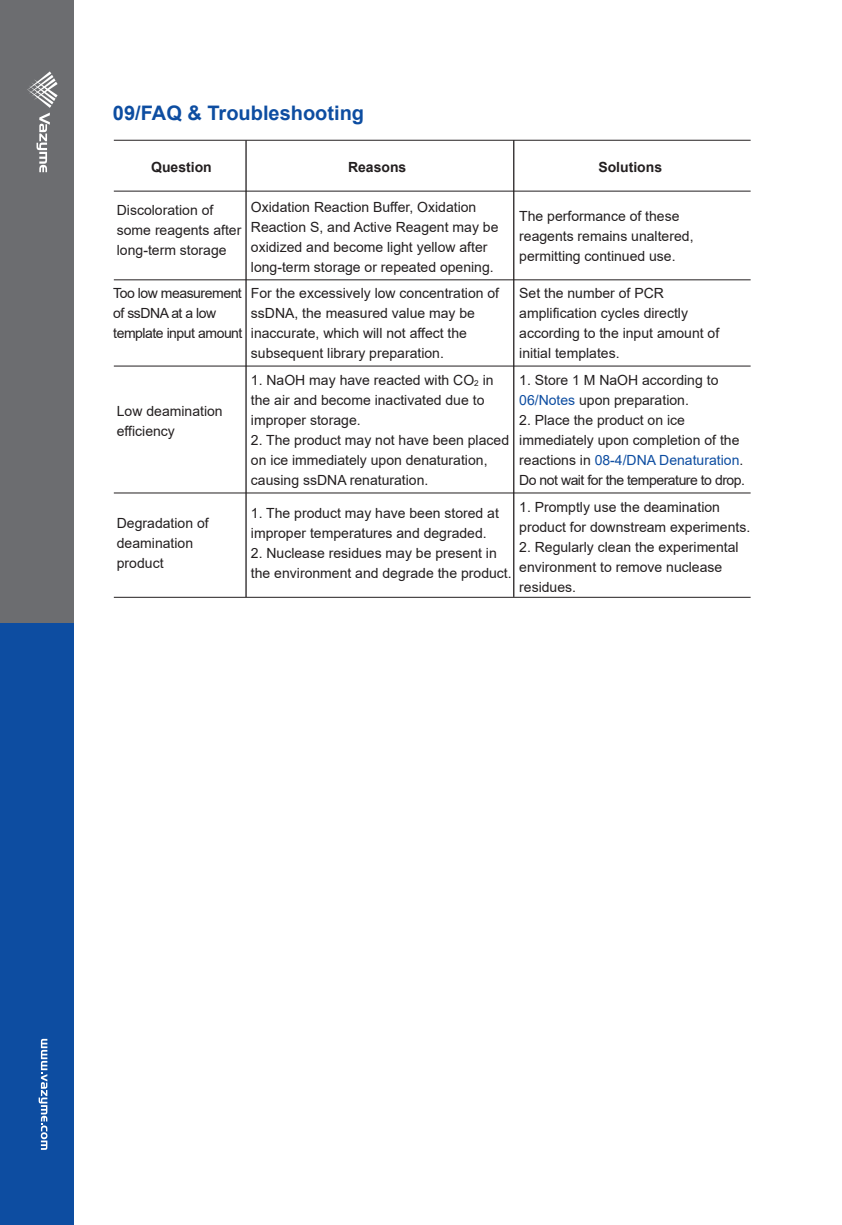
<style>
.page{position:relative;width:842px;height:1225px;background:#fff}
.page>*{position:absolute;margin:0;border:0;box-sizing:border-box;transform-origin:0 0}
.t1{font:700 20px "Arial";color:#0d4da1}
.t2{font:14px/20px "Arial";color:#231f20}
.t3{font:14px/20px "Arial";letter-spacing:-.035em;color:#231f20}
.t4{font:700 14px "Arial";color:#231f20}
.s1{font-size:8.2px}
.s2{color:#0d4da1}
</style>
<div class="page">
<div style="left:0;top:0;width:74px;height:624px;background:#6c6d70"></div>
<div style="left:0;top:623px;width:74px;height:602px;background:#0d4da1"></div>
<svg style="left:39px;top:1039px;width:8px;height:110px"></svg>
<svg style="left:27px;top:71px;width:31px;height:101px"></svg>
<hr style="left:114px;top:140px;width:637px;height:1px;background:#231f20">
<hr style="left:114px;top:191px;width:637px;height:1px;background:#231f20">
<hr style="left:114px;top:365px;width:637px;height:1px;background:#231f20">
<hr style="left:114px;top:492px;width:637px;height:1px;background:#231f20">
<hr style="left:114px;top:597px;width:637px;height:1px;background:#231f20">
<hr style="left:114px;top:279px;width:637px;height:1px;background:#231f20">
<hr style="left:245px;top:140px;width:2px;height:457px;background:#231f20">
<hr style="left:513px;top:140px;width:1px;height:457px;background:#231f20">
<h1 class="t1" style="left:113px;top:99px;width:253px">09/FAQ &amp; Troubleshooting</h1>
<p class="t4" style="left:151px;top:157px;width:62px">Question</p>
<p class="t4" style="left:348px;top:157px;width:60px">Reasons</p>
<p class="t4" style="left:598px;top:157px;width:65px">Solutions</p>
<p class="t2" style="left:117px;top:200px;width:126px">Discoloration of some reagents after long-term storage</p>
<p class="t3" style="left:113px;top:283px;width:131px">Too low measurement of ssDNA at a low template input amount</p>
<p class="t2" style="left:117px;top:401px;width:107px">Low deamination efficiency</p>
<p class="t2" style="left:117px;top:513px;width:93px">Degradation of deamination product</p>
<p class="t2" style="left:251px;top:196px;width:249px">Oxidation Reaction Buffer, Oxidation Reaction S, and Active Reagent may be oxidized and become light yellow after long-term storage or repeated opening.</p>
<p class="t2" style="left:519px;top:206px;width:176px">The performance of these reagents remains unaltered, permitting continued use.</p>
<p class="t2" style="left:519px;top:283px;width:202px">Set the number of PCR amplification cycles directly according to the input amount of initial templates.</p>
<p class="t2" style="left:251px;top:370px;width:244px">1. NaOH may have reacted with CO<span class="s1">2</span> in the air and become inactivated due to improper storage.</p>
<p class="t2" style="left:251px;top:430px;width:260px">2. The product may not have been placed on ice immediately upon denaturation, causing ssDNA renaturation.</p>
<p class="t2" style="left:251px;top:283px;width:250px">For the excessively low concentration of ssDNA, the measured value may be inaccurate, which will not affect the subsequent library preparation.</p>
<p class="t2" style="left:519px;top:370px;width:201px">1. Store 1 M NaOH according to<br><span class="s2">06/Notes</span> upon preparation.</p>
<p class="t2" style="left:519px;top:410px;width:227px">2. Place the product on ice immediately upon completion of the reactions in <span class="s2">08-4/DNA Denaturation</span>.<br>Do not wait for the temperature to drop.</p>
<p class="t2" style="left:251px;top:502px;width:249px">1. The product may have been stored at improper temperatures and degraded.</p>
<p class="t2" style="left:251px;top:542px;width:262px">2. Nuclease residues may be present in the environment and degrade the product.</p>
<p class="t2" style="left:519px;top:496px;width:233px">1. Promptly use the deamination product for downstream experiments.</p>
<p class="t2" style="left:519px;top:536px;width:221px">2. Regularly clean the experimental environment to remove nuclease residues.</p>
</div>
